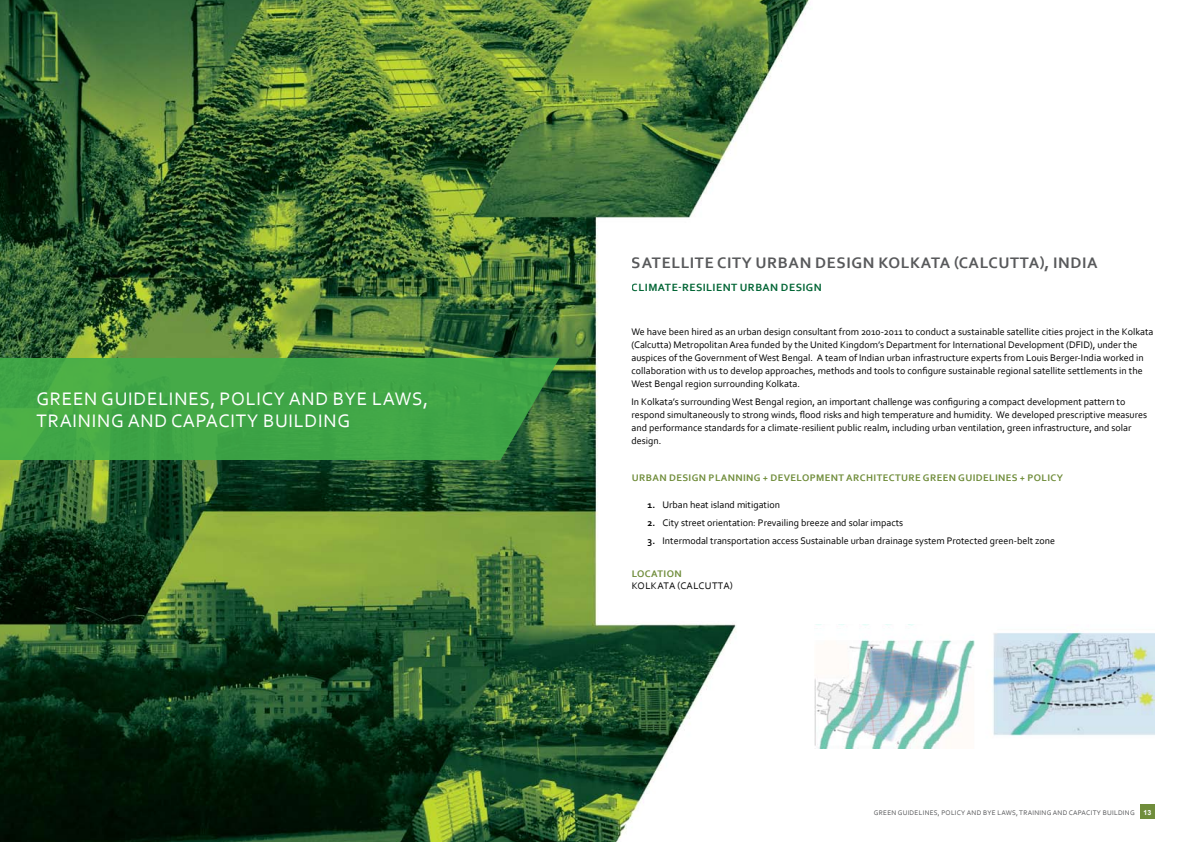
<style>
.page{position:relative;width:1191px;height:842px;background:#fff}
.page>*{position:absolute;margin:0;border:0;box-sizing:border-box;transform-origin:0 0}
.t1{font:19px/22.8px "Corbel";letter-spacing:.04em;color:#fff}
.t2{font:700 16px "Corbel";letter-spacing:.04em;color:#58595b}
.t3{font:700 11px "Corbel";letter-spacing:.04em;color:#026535}
.t4{font:10px/13px "Corbel";color:#000}
.t5{font:700 10px "Corbel";letter-spacing:.04em;color:#708d3b}
.t6{font:10px "Corbel";letter-spacing:.04em;color:#000}
.t7{font:7px "Corbel";letter-spacing:.04em;color:#58595b}
.t8{font:700 7px "Arial";color:#fff}
.s1{font-weight:700}
</style>
<div class="page">
<div style="left:1140px;top:804px;width:15px;height:15px;background:#708d3b"></div>
<img style="left:0;top:0;width:809px;height:842px">
<svg style="left:0;top:358px;width:559px;height:102px;background:#41a345"></svg>
<img style="left:814px;top:624px;width:341px;height:124px">
<h1 class="t1" style="left:36px;top:386px;width:393px">Green Guidelines, Policy and Bye Laws,<br>Training and Capacity Building</h1>
<h2 class="t2" style="left:632px;top:253px;width:467px">SATELLITE CITY URBAN DESIGN KOLKATA (CALCUTTA), INDIA</h2>
<p class="t3" style="left:631px;top:281px;width:191px">CLIMATE-RESILIENT URBAN DESIGN</p>
<p class="t4" style="left:631px;top:325px;width:523px">We have been hired as an urban design consultant from 2010-2011 to conduct a sustainable satellite cities project in the Kolkata (Calcutta) Metropolitan Area funded by the United Kingdom’s Department for International Development (DFID), under the auspices of the Government of West Bengal. A team of Indian urban infrastructure experts from Louis Berger-India worked in collaboration with us to develop approaches, methods and tools to configure sustainable regional satellite settlements in the West Bengal region surrounding Kolkata.</p>
<p class="t4" style="left:631px;top:395px;width:517px">In Kolkata’s surrounding West Bengal region, an important challenge was configuring a compact development pattern to respond simultaneously to strong winds, flood risks and high temperature and humidity. We developed prescriptive measures and performance standards for a climate-resilient public realm, including urban ventilation, green infrastructure, and solar design.</p>
<p class="t5" style="left:631px;top:471px;width:433px">URBAN DESIGN PLANNING + DEVELOPMENT ARCHITECTURE GREEN GUIDELINES + POLICY</p>
<p class="t4" style="left:647px;top:498px;width:134px"><span class="s1">1.</span> Urban heat island mitigation</p>
<p class="t4" style="left:647px;top:516px;width:257px"><span class="s1">2.</span> City street orientation: Prevailing breeze and solar impacts</p>
<p class="t4" style="left:647px;top:534px;width:409px"><span class="s1">3.</span> Intermodal transportation access Sustainable urban drainage system Protected green-belt zone</p>
<p class="t5" style="left:631px;top:567px;width:52px">LOCATION</p>
<p class="t6" style="left:631px;top:579px;width:103px">Kolkata (Calcutta)</p>
<p class="t7" style="left:874px;top:808px;width:11px">Green</p>
<p class="t7" style="left:897px;top:808px;width:10px">Guidelines</p>
<p class="t7" style="left:938px;top:808px;width:13px">, Policy</p>
<p class="t7" style="left:966px;top:808px;width:6px">and</p>
<p class="t7" style="left:983px;top:808px;width:25px">Bye Laws</p>
<p class="t7" style="left:1016px;top:808px;width:12px">, Training</p>
<p class="t7" style="left:1052px;top:808px;width:6px">and</p>
<p class="t7" style="left:1068px;top:808px;width:10px">Capacity</p>
<p class="t7" style="left:1102px;top:808px;width:10px">Building</p>
<p class="t8" style="left:1143px;top:807px;width:9px">13</p>
</div>
